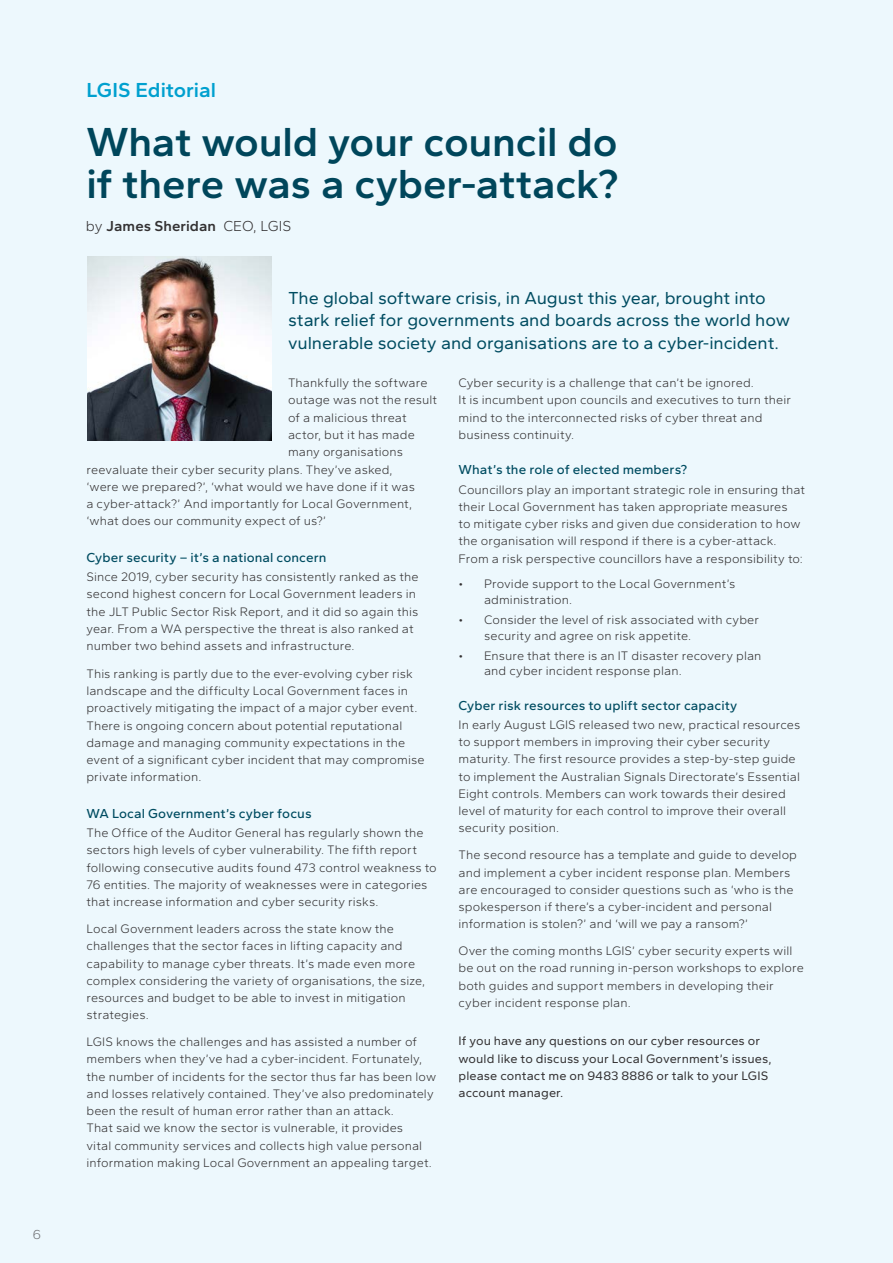
<style>
.page{position:relative;width:893px;height:1263px;background:#edf8fd}
.page>*{position:absolute;margin:0;border:0;box-sizing:border-box;transform-origin:0 0}
.t1{font:600 42px/42px "Gantari";letter-spacing:-.005em;color:#00465b}
.t2{font:600 21px "Gantari";color:#00a0cf}
.t3{font:18px/22.5px "Gantari";letter-spacing:-.005em;color:#004c61}
.t4{font:600 15px "Gantari";letter-spacing:.005em;color:#333132}
.t5{font:500 13.5px "Gantari";letter-spacing:.005em;color:#004c61}
.t6{font:300 13.5px "Gantari";color:#6d6e71}
.t7{font:300 12.75px/17.2px "Gantari";letter-spacing:.005em;color:#333132}
.t8{font:12.75px/17.2px "Gantari";letter-spacing:.005em;color:#333132}
.s1{font-weight:300}
</style>
<div class="page">
<img style="left:87px;top:256px;width:184px;height:185px">
<p class="t6" style="left:33px;top:1225px;width:10px">6</p>
<h2 class="t2" style="left:86px;top:76px;width:131px">LGIS Editorial</h2>
<h1 class="t1" style="left:86px;top:120px;width:533px">What would your council do if there was a cyber-attack?</h1>
<p class="t4" style="left:86px;top:217px;width:207px"><span class="s1">by</span> James Sheridan <span class="s1">CEO, LGIS</span></p>
<h3 class="t3" style="left:288px;top:286px;width:503px">The global software crisis, in August this year, brought into stark relief for governments and boards across the world how vulnerable society and organisations are to a cyber-incident.</h3>
<p class="t7" style="left:288px;top:374px;width:141px">Thankfully the software</p>
<p class="t7" style="left:288px;top:391px;width:151px">outage was not the result</p>
<p class="t7" style="left:288px;top:409px;width:120px">of a malicious threat</p>
<p class="t7" style="left:288px;top:426px;width:128px">actor, but it has made</p>
<p class="t7" style="left:288px;top:443px;width:116px">many organisations</p>
<p class="t7" style="left:86px;top:460px;width:308px">reevaluate their cyber security plans. They’ve asked,</p>
<p class="t7" style="left:86px;top:478px;width:330px">‘were we prepared?’, ‘what would we have done if it was</p>
<p class="t7" style="left:86px;top:495px;width:327px">a cyber-attack?’ And importantly for Local Government,</p>
<p class="t7" style="left:86px;top:512px;width:241px">‘what does our community expect of us?’</p>
<p class="t5" style="left:86px;top:548px;width:242px">Cyber security – it’s a national concern</p>
<p class="t7" style="left:86px;top:568px;width:334px">Since 2019, cyber security has consistently ranked as the second highest concern for Local Government leaders in the JLT Public Sector Risk Report, and it did so again this year. From a WA perspective the threat is also ranked at number two behind assets and infrastructure.</p>
<p class="t7" style="left:86px;top:665px;width:340px">This ranking is partly due to the ever-evolving cyber risk landscape and the difficulty Local Government faces in proactively mitigating the impact of a major cyber event.<br>There is ongoing concern about potential reputational damage and managing community expectations in the event of a significant cyber incident that may compromise private information.</p>
<p class="t5" style="left:86px;top:805px;width:227px">WA Local Government’s cyber focus</p>
<p class="t7" style="left:86px;top:824px;width:352px">The Office of the Auditor General has regularly shown the sectors high levels of cyber vulnerability. The fifth report following consecutive audits found 473 control weakness to 76 entities. The majority of weaknesses were in categories that increase information and cyber security risks.</p>
<p class="t7" style="left:86px;top:920px;width:340px">Local Government leaders across the state know the challenges that the sector faces in lifting capacity and capability to manage cyber threats. It’s made even more complex considering the variety of organisations, the size, resources and budget to be able to invest in mitigation strategies.</p>
<p class="t7" style="left:86px;top:1033px;width:351px">LGIS knows the challenges and has assisted a number of members when they’ve had a cyber-incident. Fortunately, the number of incidents for the sector thus far has been low and losses relatively contained. They’ve also predominately been the result of human error rather than an attack.<br>That said we know the sector is vulnerable, it provides<br>vital community services and collects high value personal information making Local Government an appealing target.</p>
<p class="t7" style="left:459px;top:374px;width:334px">Cyber security is a challenge that can’t be ignored.<br>It is incumbent upon councils and executives to turn their mind to the interconnected risks of cyber threat and business continuity.</p>
<p class="t5" style="left:459px;top:461px;width:230px">What’s the role of elected members?</p>
<p class="t7" style="left:459px;top:480px;width:348px">Councillors play an important strategic role in ensuring that their Local Government has taken appropriate measures<br>to mitigate cyber risks and given due consideration to how the organisation will respond if there is a cyber-attack.<br>From a risk perspective councillors have a responsibility to:</p>
<p class="t7" style="left:484px;top:576px;width:253px;line-height:15.8px;text-indent:-26px">• Provide support to the Local Government’s administration.</p>
<p class="t7" style="left:484px;top:611px;width:277px;line-height:15.8px;text-indent:-26px">• Consider the level of risk associated with cyber security and agree on risk appetite.</p>
<p class="t7" style="left:484px;top:647px;width:279px;line-height:15.8px;text-indent:-26px">• Ensure that there is an IT disaster recovery plan and cyber incident response plan.</p>
<p class="t5" style="left:459px;top:696px;width:280px">Cyber risk resources to uplift sector capacity</p>
<p class="t7" style="left:459px;top:716px;width:343px">In early August LGIS released two new, practical resources to support members in improving their cyber security maturity. The first resource provides a step-by-step guide to implement the Australian Signals Directorate’s Essential Eight controls. Members can work towards their desired level of maturity for each control to improve their overall security position.</p>
<p class="t7" style="left:459px;top:846px;width:340px">The second resource has a template and guide to develop and implement a cyber incident response plan. Members are encouraged to consider questions such as ‘who is the spokesperson if there’s a cyber-incident and personal information is stolen?’ and ‘will we pay a ransom?’</p>
<p class="t7" style="left:459px;top:942px;width:347px">Over the coming months LGIS’ cyber security experts will be out on the road running in-person workshops to explore both guides and support members in developing their cyber incident response plan.</p>
<p class="t8" style="left:459px;top:1032px;width:314px">If you have any questions on our cyber resources or would like to discuss your Local Government’s issues, please contact me on 9483 8886 or talk to your LGIS account manager.</p>
</div>
